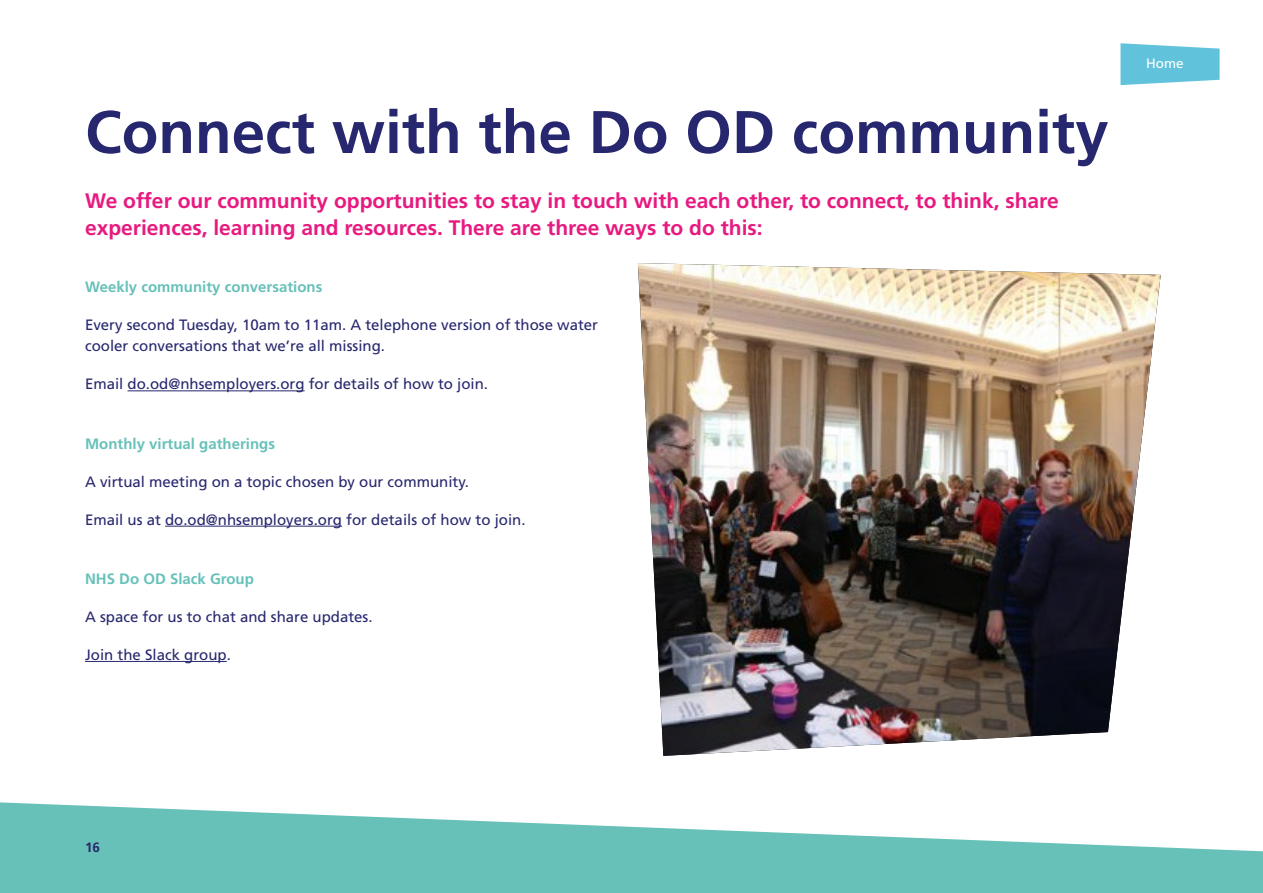
<style>
.page{position:relative;width:1263px;height:893px;background:#fff}
.page>*{position:absolute;margin:0;border:0;box-sizing:border-box;transform-origin:0 0}
.t1{font:700 60px "Frutiger";color:#27276f}
.t2{font:700 21px/27px "Frutiger";color:#e71a80}
.t3{font:15px/21px "Frutiger";color:#27276f}
.t4{font:700 15px "Frutiger";color:#67c1b9}
.t5{font:13.5px "Frutiger";color:#fff}
.t6{font:700 13.5px "Frutiger";color:#27276f}
</style>
<div class="page">
<svg style="left:1120px;top:43px;width:99px;height:42px;background:#76cbdf"></svg>
<svg style="left:0;top:802px;width:1263px;height:91px;fill:#67c1b9"></svg>
<hr style="left:128px;top:390px;width:177px;height:1px;background:#27276f">
<hr style="left:165px;top:526px;width:177px;height:1px;background:#27276f">
<hr style="left:85px;top:661px;width:142px;height:1px;background:#27276f">
<img style="left:638px;top:263px;width:523px;height:493px">
<h1 class="t1" style="left:85px;top:97px;width:1025px">Connect with the Do OD community</h1>
<h2 class="t2" style="left:85px;top:187px;width:975px">We offer our community opportunities to stay in touch with each other, to connect, to think, share experiences, learning and resources. There are three ways to do this:</h2>
<p class="t4" style="left:85px;top:278px;width:239px">Weekly community conversations</p>
<p class="t3" style="left:85px;top:314px;width:514px">Every second Tuesday, 10am to 11am. A telephone version of those water cooler conversations that we’re all missing.</p>
<p class="t3" style="left:85px;top:373px;width:404px">Email do.od@nhsemployers.org for details of how to join.</p>
<p class="t4" style="left:85px;top:435px;width:192px">Monthly virtual gatherings</p>
<p class="t3" style="left:85px;top:471px;width:385px">A virtual meeting on a topic chosen by our community.</p>
<p class="t3" style="left:85px;top:509px;width:442px">Email us at do.od@nhsemployers.org for details of how to join.</p>
<p class="t4" style="left:85px;top:570px;width:170px">NHS Do OD Slack Group</p>
<p class="t3" style="left:85px;top:606px;width:289px">A space for us to chat and share updates.</p>
<p class="t3" style="left:85px;top:644px;width:147px">Join the Slack group.</p>
<p class="t5" style="left:1146px;top:55px;width:39px">Home</p>
<p class="t6" style="left:85px;top:840px;width:17px">16</p>
</div>
